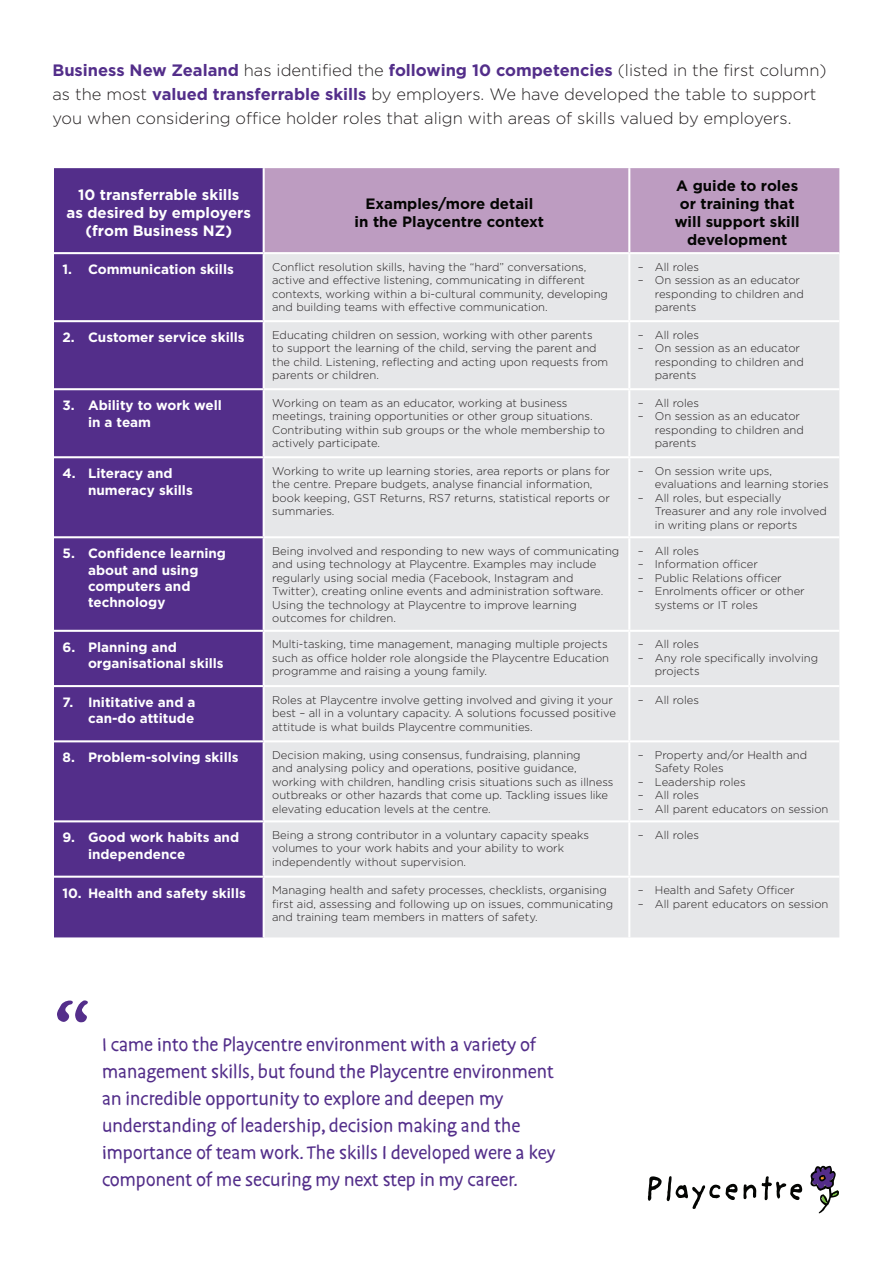
<style>
.page{position:relative;width:893px;height:1263px;background:#fff}
.page>*{position:absolute;margin:0;border:0;box-sizing:border-box;transform-origin:0 0}
.quotes{font:21px/27px "Duper Pro";color:#532e8a}
.t1{font:300 16.5px/24px "Gotham";color:#231f20}
.t2{font:700 15px/18px "Gotham";color:#040503;text-align:center}
.t3{font:700 15px/18px "Gotham";color:#fff;text-align:center}
.Heading_table_tab{font:700 13.5px/16.2px "Gotham";color:#fff}
.body_copy_table{font:300 11.25px/13.5px "Gotham";color:#231f20}
.body_copy_tab_table{font:300 11.25px/13.5px "Gotham";color:#231f20}
.s1{font-weight:700;color:#532e8a}
</style>
<div class="page">
<div style="left:54px;top:168px;width:209px;height:769px;background:#532e8a"></div>
<div style="left:265px;top:168px;width:574px;height:84px;background:#bd9cc1"></div>
<div style="left:265px;top:254px;width:574px;height:683px;background:#e6e7e9"></div>
<hr style="left:628px;top:168px;width:2px;height:84px;background:#fff">
<hr style="left:54px;top:252px;width:210px;height:2px;background:#fff">
<hr style="left:628px;top:254px;width:2px;height:66px;background:#fff">
<hr style="left:54px;top:320px;width:210px;height:2px;background:#fff">
<hr style="left:264px;top:320px;width:365px;height:2px;background:#fff">
<hr style="left:629px;top:320px;width:210px;height:2px;background:#fff">
<hr style="left:628px;top:322px;width:2px;height:66px;background:#fff">
<hr style="left:54px;top:388px;width:210px;height:2px;background:#fff">
<hr style="left:264px;top:388px;width:365px;height:2px;background:#fff">
<hr style="left:629px;top:388px;width:210px;height:2px;background:#fff">
<hr style="left:628px;top:390px;width:2px;height:66px;background:#fff">
<hr style="left:54px;top:456px;width:210px;height:2px;background:#fff">
<hr style="left:264px;top:456px;width:365px;height:2px;background:#fff">
<hr style="left:629px;top:456px;width:210px;height:2px;background:#fff">
<hr style="left:628px;top:458px;width:2px;height:78px;background:#fff">
<hr style="left:54px;top:536px;width:210px;height:2px;background:#fff">
<hr style="left:264px;top:536px;width:365px;height:2px;background:#fff">
<hr style="left:629px;top:536px;width:210px;height:2px;background:#fff">
<hr style="left:628px;top:538px;width:2px;height:92px;background:#fff">
<hr style="left:54px;top:630px;width:210px;height:2px;background:#fff">
<hr style="left:264px;top:630px;width:365px;height:2px;background:#fff">
<hr style="left:629px;top:630px;width:210px;height:2px;background:#fff">
<hr style="left:628px;top:632px;width:2px;height:53px;background:#fff">
<hr style="left:54px;top:685px;width:210px;height:2px;background:#fff">
<hr style="left:264px;top:685px;width:365px;height:2px;background:#fff">
<hr style="left:629px;top:685px;width:210px;height:2px;background:#fff">
<hr style="left:628px;top:687px;width:2px;height:53px;background:#fff">
<hr style="left:54px;top:740px;width:210px;height:2px;background:#fff">
<hr style="left:264px;top:740px;width:365px;height:2px;background:#fff">
<hr style="left:629px;top:740px;width:210px;height:2px;background:#fff">
<hr style="left:628px;top:742px;width:2px;height:78px;background:#fff">
<hr style="left:54px;top:820px;width:210px;height:2px;background:#fff">
<hr style="left:264px;top:820px;width:365px;height:2px;background:#fff">
<hr style="left:629px;top:820px;width:210px;height:2px;background:#fff">
<hr style="left:628px;top:822px;width:2px;height:54px;background:#fff">
<hr style="left:54px;top:876px;width:210px;height:2px;background:#fff">
<hr style="left:264px;top:876px;width:365px;height:2px;background:#fff">
<hr style="left:629px;top:876px;width:210px;height:2px;background:#fff">
<hr style="left:628px;top:878px;width:2px;height:59px;background:#fff">
<svg style="left:648px;top:1176px;width:154px;height:33px"></svg>
<svg style="left:810px;top:1166px;width:29px;height:47px"></svg>
<svg style="left:57px;top:1000px;width:31px;height:22px"></svg>
<p class="t1" style="left:52px;top:57px;width:776px"><span class="s1">Business New Zealand</span> has identified the <span class="s1">following 10 competencies</span> (listed in the first column) as the most <span class="s1">valued transferrable skills</span> by employers. We have developed the table to support you when considering office holder roles that align with areas of skills valued by employers.</p>
<p class="t3" style="left:67px;top:185px;width:186px">10 transferrable skills<br>as desired by employers (from Business NZ)</p>
<p class="t2" style="left:355px;top:194px;width:191px">Examples/more detail<br>in the Playcentre context</p>
<p class="t2" style="left:675px;top:176px;width:127px">A guide to roles or training that will support skill development</p>
<p class="Heading_table_tab" style="left:63px;top:261px;width:173px">1. Communication skills</p>
<p class="body_copy_table" style="left:272px;top:260px;width:337px">Conflict resolution skills, having the “hard” conversations, active and effective listening, communicating in different contexts, working within a bi-cultural community, developing and building teams with effective communication.</p>
<p class="body_copy_tab_table" style="left:638px;top:260px;width:63px">– All roles</p>
<p class="body_copy_tab_table" style="left:655px;top:273px;width:150px;text-indent:-17px">– On session as an educator responding to children and parents</p>
<p class="Heading_table_tab" style="left:63px;top:329px;width:184px">2. Customer service skills</p>
<p class="body_copy_table" style="left:272px;top:328px;width:338px">Educating children on session, working with other parents<br>to support the learning of the child, serving the parent and the child. Listening, reflecting and acting upon requests from parents or children.</p>
<p class="body_copy_tab_table" style="left:638px;top:328px;width:63px">– All roles</p>
<p class="body_copy_tab_table" style="left:655px;top:341px;width:150px;text-indent:-17px">– On session as an educator responding to children and parents</p>
<p class="Heading_table_tab" style="left:88px;top:397px;width:135px;text-indent:-26px">3. Ability to work well in a team</p>
<p class="body_copy_table" style="left:272px;top:396px;width:334px">Working on team as an educator, working at business meetings, training opportunities or other group situations.<br>Contributing within sub groups or the whole membership to actively participate.</p>
<p class="body_copy_tab_table" style="left:638px;top:396px;width:63px">– All roles</p>
<p class="body_copy_tab_table" style="left:655px;top:409px;width:150px;text-indent:-17px">– On session as an educator responding to children and parents</p>
<p class="Heading_table_tab" style="left:88px;top:465px;width:106px;text-indent:-26px">4. Literacy and numeracy skills</p>
<p class="body_copy_table" style="left:272px;top:464px;width:339px">Working to write up learning stories, area reports or plans for the centre. Prepare budgets, analyse financial information, book keeping, GST Returns, RS7 returns, statistical reports or summaries.</p>
<p class="body_copy_tab_table" style="left:655px;top:464px;width:175px;text-indent:-17px">– On session write ups, evaluations and learning stories</p>
<p class="body_copy_tab_table" style="left:655px;top:491px;width:173px;text-indent:-17px">– All roles, but especially<br>Treasurer and any role involved in writing plans or reports</p>
<p class="Heading_table_tab" style="left:88px;top:545px;width:140px;text-indent:-26px">5. Confidence learning about and using computers and technology</p>
<p class="body_copy_table" style="left:272px;top:544px;width:349px">Being involved and responding to new ways of communicating and using technology at Playcentre. Examples may include regularly using social media (Facebook, Instagram and Twitter), creating online events and administration software.<br>Using the technology at Playcentre to improve learning outcomes for children.</p>
<p class="body_copy_tab_table" style="left:638px;top:544px;width:63px">– All roles</p>
<p class="body_copy_tab_table" style="left:638px;top:557px;width:121px">– Information officer</p>
<p class="body_copy_tab_table" style="left:638px;top:571px;width:145px">– Public Relations officer</p>
<p class="body_copy_tab_table" style="left:655px;top:584px;width:151px;text-indent:-17px">– Enrolments officer or other systems or IT roles</p>
<p class="Heading_table_tab" style="left:88px;top:639px;width:137px;text-indent:-26px">6. Planning and organisational skills</p>
<p class="body_copy_table" style="left:272px;top:637px;width:338px">Multi-tasking, time management, managing multiple projects such as office holder role alongside the Playcentre Education programme and raising a young family.</p>
<p class="body_copy_tab_table" style="left:638px;top:637px;width:63px">– All roles</p>
<p class="body_copy_tab_table" style="left:655px;top:651px;width:165px;text-indent:-17px">– Any role specifically involving projects</p>
<p class="Heading_table_tab" style="left:63px;top:694px;width:135px;text-align:right">7. Inititative and a can-do attitude</p>
<p class="body_copy_table" style="left:272px;top:692px;width:345px">Roles at Playcentre involve getting involved and giving it your best – all in a voluntary capacity. A solutions focussed positive attitude is what builds Playcentre communities.</p>
<p class="body_copy_tab_table" style="left:638px;top:692px;width:63px">– All roles</p>
<p class="Heading_table_tab" style="left:63px;top:749px;width:178px">8. Problem-solving skills</p>
<p class="body_copy_table" style="left:272px;top:748px;width:343px">Decision making, using consensus, fundraising, planning<br>and analysing policy and operations, positive guidance, working with children, handling crisis situations such as illness outbreaks or other hazards that come up. Tackling issues like elevating education levels at the centre.</p>
<p class="body_copy_tab_table" style="left:655px;top:748px;width:154px;text-indent:-17px">– Property and/or Health and<br>Safety Roles</p>
<p class="body_copy_tab_table" style="left:638px;top:775px;width:109px">– Leadership roles</p>
<p class="body_copy_tab_table" style="left:638px;top:788px;width:63px">– All roles</p>
<p class="body_copy_tab_table" style="left:638px;top:802px;width:192px">– All parent educators on session</p>
<p class="Heading_table_tab" style="left:88px;top:829px;width:153px;text-indent:-26px">9. Good work habits and independence</p>
<p class="body_copy_table" style="left:272px;top:828px;width:318px">Being a strong contributor in a voluntary capacity speaks volumes to your work habits and your ability to work independently without supervision.</p>
<p class="body_copy_tab_table" style="left:638px;top:828px;width:63px">– All roles</p>
<p class="Heading_table_tab" style="left:63px;top:884px;width:185px">10. Health and safety skills</p>
<p class="body_copy_table" style="left:272px;top:883px;width:343px">Managing health and safety processes, checklists, organising first aid, assessing and following up on issues, communicating and training team members in matters of safety.</p>
<p class="body_copy_tab_table" style="left:638px;top:883px;width:158px">– Health and Safety Officer</p>
<p class="body_copy_tab_table" style="left:638px;top:897px;width:192px">– All parent educators on session</p>
<p class="quotes" style="left:102px;top:1032px;width:455px">I came into the Playcentre environment with a variety of management skills, but found the Playcentre environment an incredible opportunity to explore and deepen my understanding of leadership, decision making and the importance of team work. The skills I developed were a key component of me securing my next step in my career.</p>
</div>
